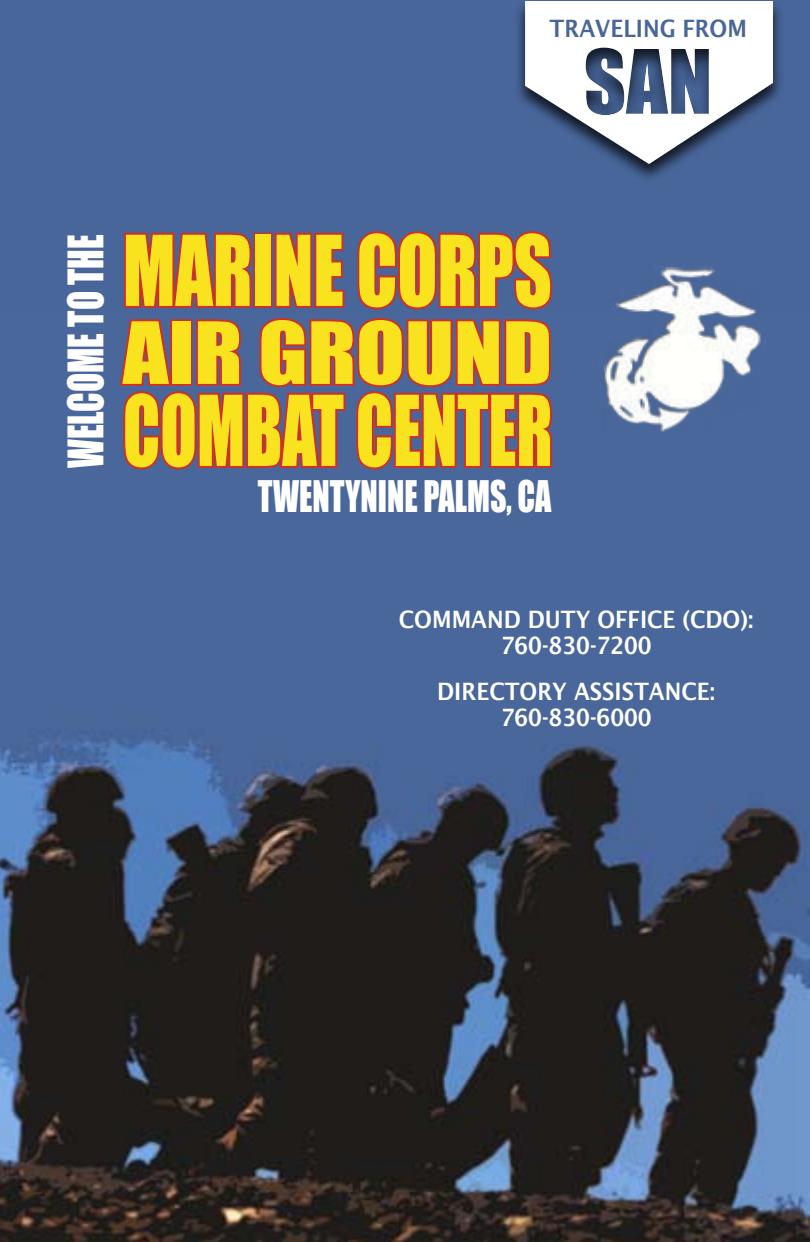
<style>
.page{position:relative;width:810px;height:1242px;background:#fff}
.page>*{position:absolute;margin:0;border:0;box-sizing:border-box;transform-origin:0 0}
.t1{font:90px "Impact";color:#f8e31e;scale:.75 1}
.t2{font:90px "Impact";color:#f8e31e;scale:.82 1}
.t3{font:82px "Impact";color:#48669a}
.t4{font:79.2px "Impact";color:#f8e31e;scale:1.13 1}
.t5{font:45px "Impact";color:#fff;scale:.78 1}
.t6{font:40px "Impact";color:#fff;scale:.8 1}
.t7{font:600 24px/26px "Lucida Sans";color:#fff;text-align:center;scale:.9 1}
.t8{font:600 24px "Lucida Sans";color:#48669a;scale:.9 1}
</style>
<div class="page">
<img style="left:0;top:314px;width:810px;height:928px">
<div style="left:0;top:0;width:810px;height:314px;background:#48669a"></div>
<div style="left:514px;top:0;width:270px;height:183px;background:#000;opacity:.75"></div>
<svg style="left:525px;top:1px;width:248px;height:163px;background:#e1e5ed"></svg>
<div style="left:522px;top:17px;width:288px;height:144px;background:#000;opacity:.75"></div>
<svg style="left:118px;top:231px;width:437px;height:241px"></svg>
<img style="left:449px;top:179px;width:361px;height:278px">
<p class="t8" style="left:550px;top:14px;width:18px">TRA</p>
<p class="t8" style="left:595px;top:14px;width:115px">VELING FROM</p>
<h2 class="t3" style="left:584px;top:18px;width:130px">SAN</h2>
<h3 class="t5" style="left:51px;top:468px;width:301px;rotate:-90deg">WELCOME TO THE</h3>
<h1 class="t2" style="left:123px;top:201px;width:525px">MARINE CORPS</h1>
<h3 class="t4" style="left:123px;top:291px;width:381px">AIR GROUND</h3>
<h1 class="t1" style="left:123px;top:361px;width:575px">COMBAT CENTER</h1>
<h3 class="t6" style="left:258px;top:466px;width:369px">TWENTYNINE PALMS, CA</h3>
<p class="t7" style="left:399px;top:606px;width:395px">COMMAND DUTY OFFICE (CDO):<br>760-830-7200</p>
<p class="t7" style="left:437px;top:678px;width:310px">DIRECTORY ASSISTANCE:<br>760-830-6000</p>
</div>
